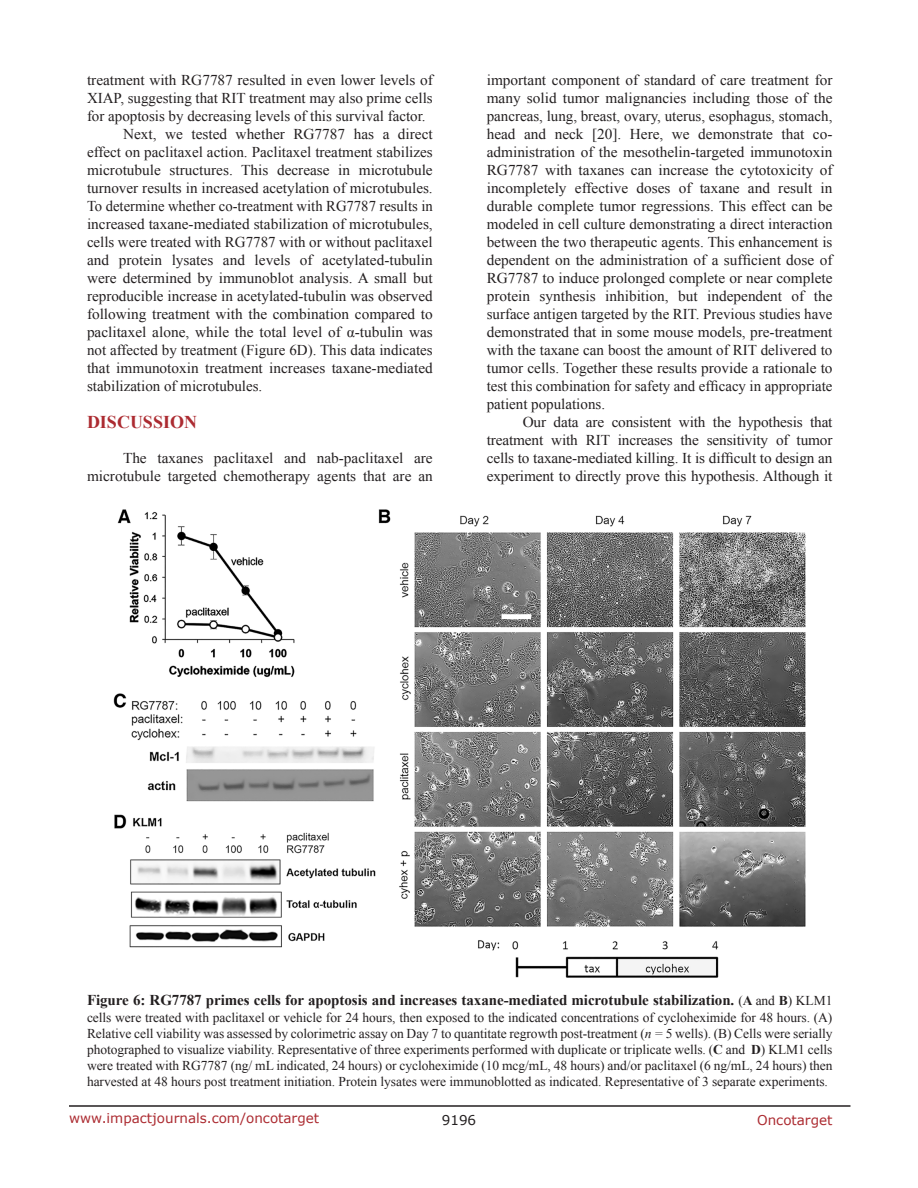
<style>
.page{position:relative;width:918px;height:1188px;background:#fff}
.page>*{position:absolute;margin:0;border:0;box-sizing:border-box;transform-origin:0 0}
.Heading{font:700 18px "Times New Roman";color:#ac2b31}
.BodyText{font:15px/18px "Times New Roman";color:#231f20;text-align:justify}
.FigureText{font:700 15px "Times New Roman";letter-spacing:-.005em;color:#231f20}
.FigureText-2{font:13.5px/16.2px "Times New Roman";letter-spacing:-.005em;color:#231f20;text-align:justify}
.t1{font:13.5px "Verdana";color:#ac2b31}
.t2{font:13.5px "Verdana";color:#231f20}
.s1{font-weight:400;font-size:13.5px}
.s2{font-size:13.5px}
.s3{font-style:italic}
.s4{font-weight:700}
</style>
<div class="page">
<hr style="left:69px;top:1105px;width:781px;height:2px;background:#231f20">
<img style="left:114px;top:509px;width:692px;height:468px">
<p class="BodyText" style="left:87px;top:71px;width:347px">treatment with RG7787 resulted in even lower levels of XIAP, suggesting that RIT treatment may also prime cells for apoptosis by decreasing levels of this survival factor.</p>
<p class="BodyText" style="left:87px;top:125px;width:347px;text-indent:36px">Next, we tested whether RG7787 has a direct effect on paclitaxel action. Paclitaxel treatment stabilizes microtubule structures. This decrease in microtubule turnover results in increased acetylation of microtubules.<br>To determine whether co-treatment with RG7787 results in increased taxane-mediated stabilization of microtubules, cells were treated with RG7787 with or without paclitaxel and protein lysates and levels of acetylated-tubulin were determined by immunoblot analysis. A small but reproducible increase in acetylated-tubulin was observed following treatment with the combination compared to paclitaxel alone, while the total level of α-tubulin was not affected by treatment (Figure 6D). This data indicates that immunotoxin treatment increases taxane-mediated stabilization of microtubules.</p>
<p class="Heading" style="left:87px;top:410px;width:112px">DISCUSSION</p>
<p class="BodyText" style="left:87px;top:448px;width:347px;text-align:right">The taxanes paclitaxel and nab-paclitaxel are microtubule targeted chemotherapy agents that are an</p>
<p class="BodyText" style="left:487px;top:71px;width:347px">important component of standard of care treatment for many solid tumor malignancies including those of the pancreas, lung, breast, ovary, uterus, esophagus, stomach, head and neck [20]. Here, we demonstrate that co&shy;administration of the mesothelin-targeted immunotoxin RG7787 with taxanes can increase the cytotoxicity of incompletely effective doses of taxane and result in durable complete tumor regressions. This effect can be modeled in cell culture demonstrating a direct interaction between the two therapeutic agents. This enhancement is dependent on the administration of a sufficient dose of RG7787 to induce prolonged complete or near complete protein synthesis inhibition, but independent of the surface antigen targeted by the RIT. Previous studies have demonstrated that in some mouse models, pre-treatment with the taxane can boost the amount of RIT delivered to tumor cells. Together these results provide a rationale to test this combination for safety and efficacy in appropriate patient populations.</p>
<p class="BodyText" style="left:487px;top:413px;width:347px;text-indent:36px">Our data are consistent with the hypothesis that treatment with RIT increases the sensitivity of tumor cells to taxane-mediated killing. It is difficult to design an experiment to directly prove this hypothesis. Although it</p>
<p class="FigureText" style="left:87px;top:990px;width:747px">Figure 6: RG7787 primes cells for apoptosis and increases taxane-mediated microtubule stabilization. <span class="s1">(</span><span class="s2">A</span> <span class="s1">and</span> <span class="s2">B</span><span class="s1">) KLM1</span></p>
<p class="FigureText-2" style="left:87px;top:1009px;width:747px">cells were treated with paclitaxel or vehicle for 24 hours, then exposed to the indicated concentrations of cycloheximide for 48 hours. (A)<br>Relative cell viability was assessed by colorimetric assay on Day 7 to quantitate regrowth post-treatment (<span class="s3">n =</span> 5 wells). (B) Cells were serially photographed to visualize viability. Representative of three experiments performed with duplicate or triplicate wells. (<span class="s4">C</span> and <span class="s4">D</span>) KLM1 cells were treated with RG7787 (ng/ mL indicated, 24 hours) or cycloheximide (10 mcg/mL, 48 hours) and/or paclitaxel (6 ng/mL, 24 hours) then harvested at 48 hours post treatment initiation. Protein lysates were immunoblotted as indicated. Representative of 3 separate experiments.</p>
<p class="t1" style="left:69px;top:1109px;width:252px">www.impactjournals.com/oncotarget</p>
<p class="t2" style="left:442px;top:1111px;width:36px">9196</p>
<p class="t1" style="left:757px;top:1111px;width:77px">Oncotarget</p>
</div>
